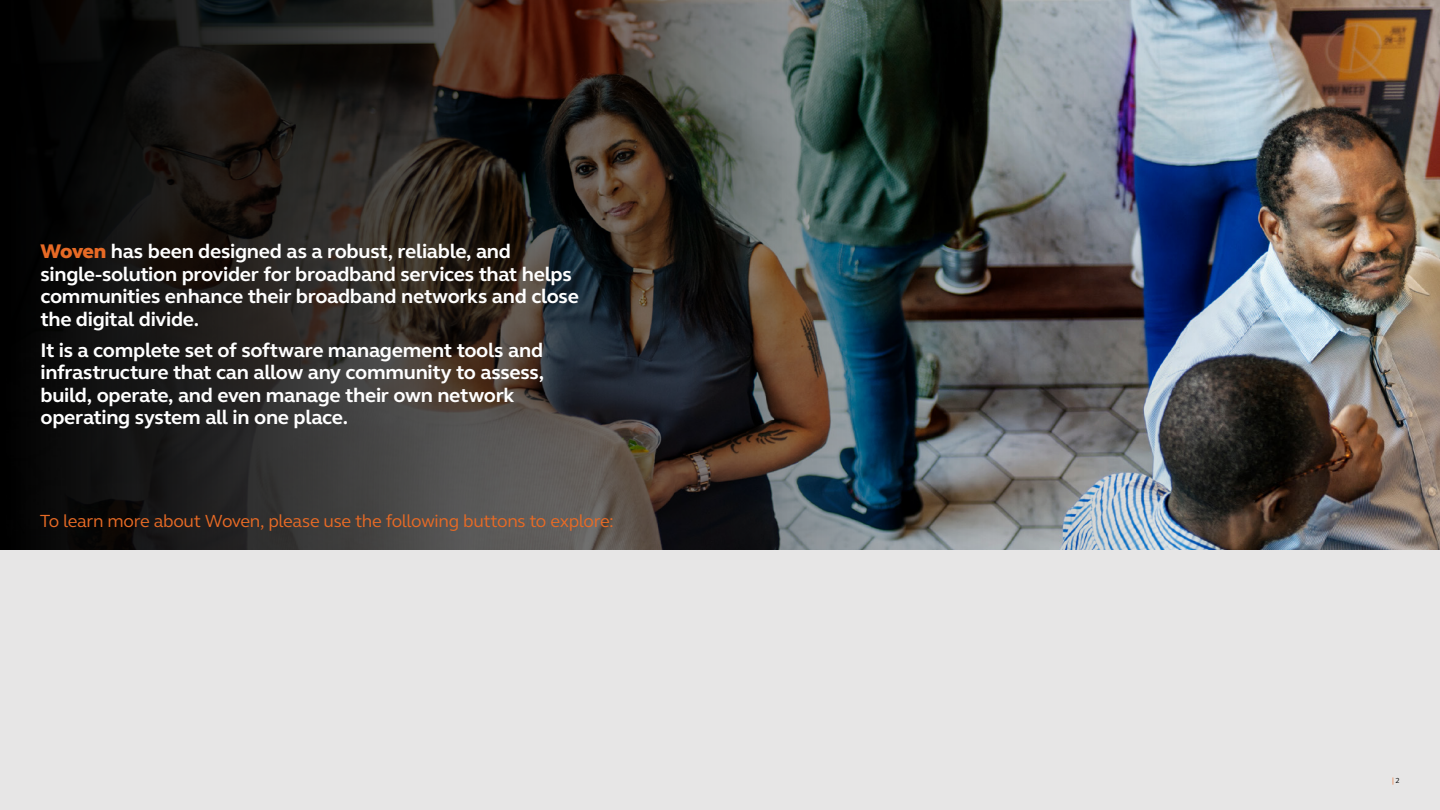
<style>
.page{position:relative;width:1440px;height:810px;background:#fff}
.page>*{position:absolute;margin:0;border:0;box-sizing:border-box;transform-origin:0 0}
.t1{font:700 20.25px/22.5px "FS Elliot Pro";letter-spacing:-.015em;color:#fff}
.t2{font:18px "FS Elliot Pro";letter-spacing:-.02em;color:#e76a25}
.t3{font:7.5px "FS Elliot Pro";color:#e76a25}
.s1{font-weight:800;color:#e76a25}
.s2{color:#000}
</style>
<div class="page">
<img style="left:1285px;top:0;width:155px;height:551px">
<img style="left:0;top:0;width:1285px;height:551px">
<div style="left:0;top:551px;width:1440px;height:259px;background:#e7e6e6"></div>
<p class="t1" style="left:40px;top:240px;width:540px"><span class="s1">Woven</span> has been designed as a robust, reliable, and single-solution provider for broadband services that helps communities enhance their broadband networks and close the digital divide.</p>
<p class="t1" style="left:40px;top:338px;width:505px">It is a complete set of software management tools and infrastructure that can allow any community to assess, build, operate, and even manage their own network operating system all in one place.</p>
<p class="t2" style="left:40px;top:508px;width:575px">To learn more about Woven, please use the following buttons to explore:</p>
<p class="t3" style="left:1392px;top:776px;width:9px">|<span class="s2">2</span></p>
</div>
